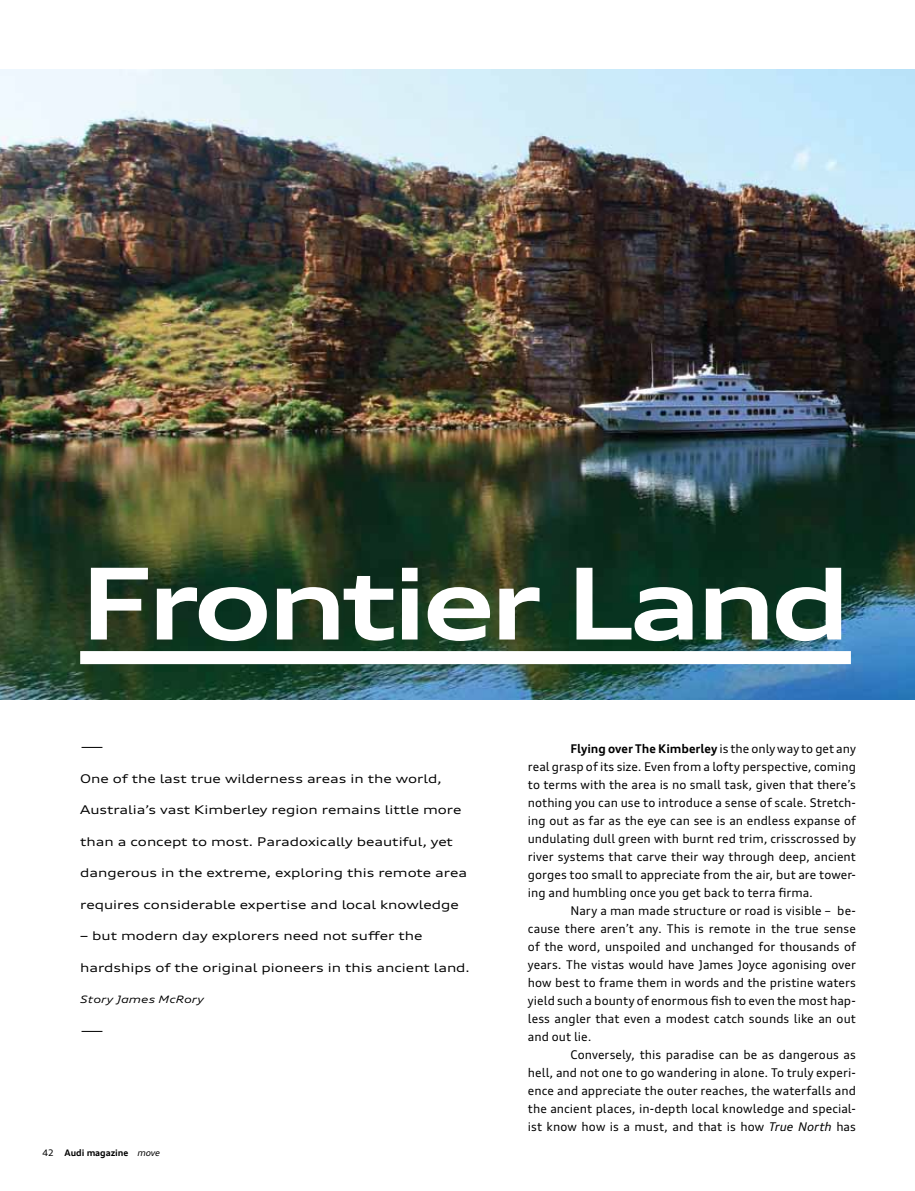
<style>
.page{position:relative;width:915px;height:1191px;background:#fff}
.page>*{position:absolute;margin:0;border:0;box-sizing:border-box;transform-origin:0 0}
.t1{font:700 expanded 99.15px "Audi Type";letter-spacing:-.05em;color:#fff}
.t2{font:12px/18px "Audi Type";letter-spacing:.005em;color:#000;text-align:justify}
.t3{font:expanded 12px "Audi Type";color:#000}
.t4{font:expanded 12px "Audi Type";color:#000;scale:3 1}
.t5{font:italic expanded 10.2px "Audi Type";color:#000}
.t6{font:700 9px "Audi Type";letter-spacing:-.01em;color:#000}
.s1{font-weight:400}
.s2{font-weight:400;font-style:italic}
.s3{font-weight:700}
.s4{font-style:italic}
</style>
<div class="page">
<img style="left:0;top:69px;width:914px;height:630px">
<div style="left:80px;top:651px;width:770px;height:13px;background:#fff"></div>
<h1 class="t1" style="left:80px;top:542px;width:772px">Frontier Land</h1>
<p class="t4" style="left:80px;top:739px;width:9px">–</p>
<p class="t3" style="left:80px;top:771px;width:363px">One of the last true wilderness areas in the world,</p>
<p class="t3" style="left:80px;top:802px;width:382px">Australia’s vast Kimberley region remains little more</p>
<p class="t3" style="left:80px;top:834px;width:374px">than a concept to most. Paradoxically beautiful, yet</p>
<p class="t3" style="left:80px;top:865px;width:388px">dangerous in the extreme, exploring this remote area</p>
<p class="t3" style="left:80px;top:897px;width:380px">requires considerable expertise and local knowledge</p>
<p class="t3" style="left:80px;top:928px;width:343px">– but modern day explorers need not suffer the</p>
<p class="t3" style="left:80px;top:960px;width:391px">hardships of the original pioneers in this ancient land.</p>
<p class="t5" style="left:80px;top:993px;width:125px">Story James McRory</p>
<p class="t4" style="left:80px;top:1023px;width:9px">–</p>
<p class="t6" style="left:43px;top:1147px;width:119px"><span class="s1">42</span> Audi magazine <span class="s2">move</span></p>
<p class="t2" style="left:527px;top:740px;width:329px;text-indent:43px"><span class="s3">Flying over The Kimberley</span> is the only way to get any real grasp of its size. Even from a lofty perspective, coming to terms with the area is no small task, given that there’s nothing you can use to introduce a sense of scale. Stretch&shy;ing out as far as the eye can see is an endless expanse of undulating dull green with burnt red trim, crisscrossed by river systems that carve their way through deep, ancient gorges too small to appreciate from the air, but are tower&shy;ing and humbling once you get back to terra firma.</p>
<p class="t2" style="left:527px;top:902px;width:329px;text-indent:43px">Nary a man made structure or road is visible – be&shy;cause there aren’t any. This is remote in the true sense of the word, unspoiled and unchanged for thousands of years. The vistas would have James Joyce agonising over how best to frame them in words and the pristine waters yield such a bounty of enormous fish to even the most hap&shy;less angler that even a modest catch sounds like an out and out lie.</p>
<p class="t2" style="left:527px;top:1046px;width:329px;text-indent:43px">Conversely, this paradise can be as dangerous as hell, and not one to go wandering in alone. To truly experi&shy;ence and appreciate the outer reaches, the waterfalls and the ancient places, in-depth local knowledge and special&shy;ist know how is a must, and that is how <span class="s4">True North</span> has</p>
</div>
